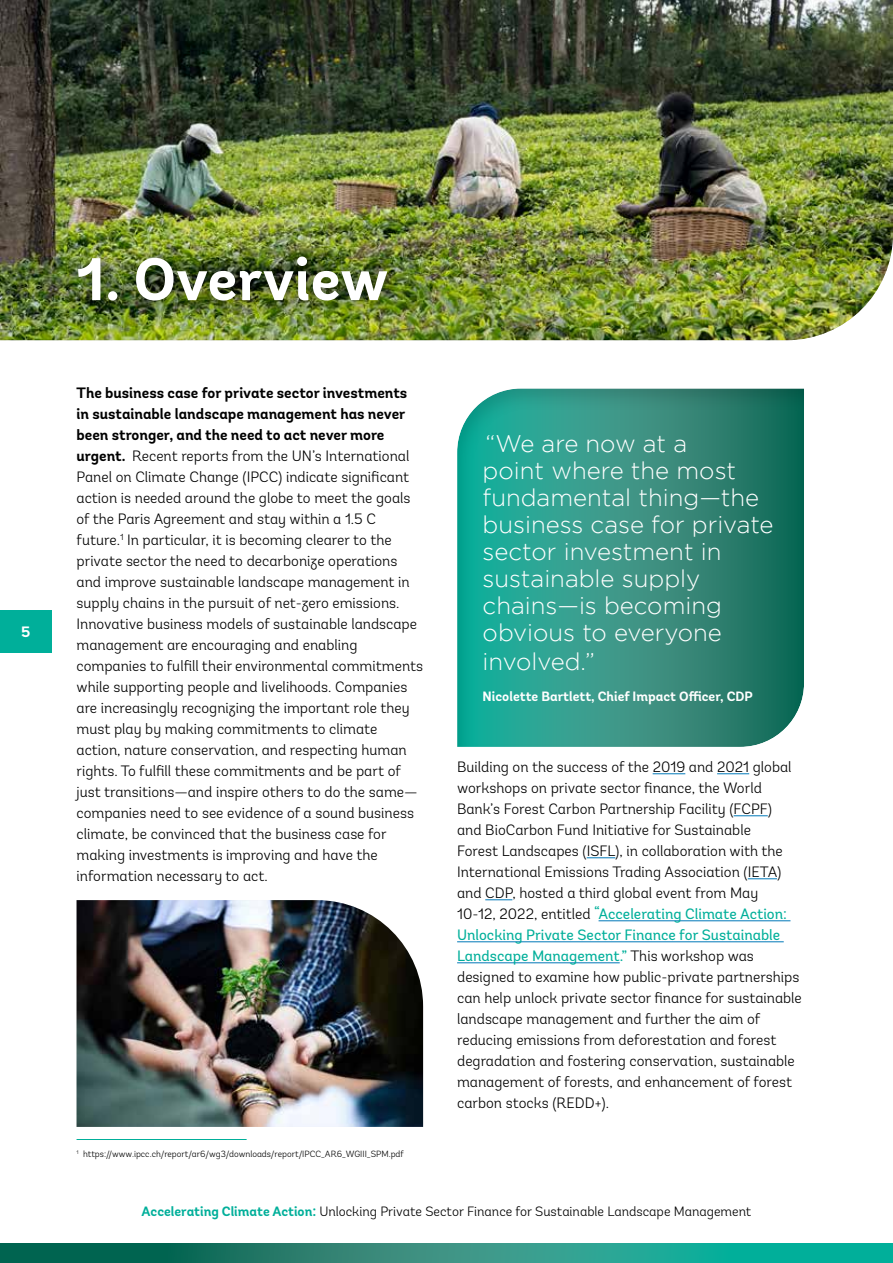
<style>
.page{position:relative;width:893px;height:1263px;background:#fff}
.page>*{position:absolute;margin:0;border:0;box-sizing:border-box;transform-origin:0 0}
.t1{font:700 60px "Andes";color:#fff}
.t2{font:300 24px/27.3px "Gotham";color:#fff}
.t3{font:300 15px/21px "Andes";color:#000}
.t4{font:700 15px "Andes";color:#fff}
.t5{font:300 13.5px "Andes";color:#000}
.t6{font:700 13.5px "Andes";color:#fff}
.t7{font:300 9px "Andes";color:#000}
.s1{font-weight:700}
.s2{font-weight:400;color:#00af9a}
.s3{font-weight:700;color:#00af9a}
</style>
<div class="page">
<svg style="left:0;top:1243px;width:893px;height:20px;background:#1a8d7b"></svg>
<div style="left:0;top:610px;width:51px;height:43px;background:#00af9a"></div>
<hr style="left:77px;top:1139px;width:170px;height:1px;background:#00af9a">
<hr style="left:653px;top:773px;width:32px;height:1px;background:#0078b8">
<hr style="left:717px;top:773px;width:32px;height:1px;background:#0078b8">
<hr style="left:734px;top:815px;width:34px;height:1px;background:#0078b8">
<svg style="left:587px;top:857px;width:28px;height:1px"></svg>
<svg style="left:748px;top:878px;width:29px;height:1px"></svg>
<svg style="left:485px;top:899px;width:27px;height:1px"></svg>
<hr style="left:599px;top:920px;width:191px;height:1px;background:#0078b8">
<hr style="left:457px;top:941px;width:327px;height:1px;background:#0078b8">
<hr style="left:457px;top:962px;width:163px;height:1px;background:#0078b8">
<div style="left:457px;top:386px;width:349px;height:361px;background:#000;opacity:.15"></div>
<img style="left:77px;top:900px;width:346px;height:227px">
<img style="left:0;top:0;width:893px;height:340px">
<div style="left:68px;top:246px;width:335px;height:71px;background:#000;opacity:.45"></div>
<p class="t4" style="left:21px;top:623px;width:11px">5</p>
<h1 class="t1" style="left:77px;top:242px;width:314px">1. Overview</h1>
<p class="t3" style="left:77px;top:383px;width:348px"><span class="s1">The business case for private sector investments in sustainable landscape management has never been stronger, and the need to act never more urgent.</span> Recent reports from the UN’s International Panel on Climate Change (IPCC) indicate significant action is needed around the globe to meet the goals of the Paris Agreement and stay within a 1.5 C future.<sup>1</sup> In particular, it is becoming clearer to the private sector the need to decarbonize operations and improve sustainable landscape management in supply chains in the pursuit of net-zero emissions.<br>Innovative business models of sustainable landscape management are encouraging and enabling companies to fulfill their environmental commitments while supporting people and livelihoods. Companies are increasingly recognizing the important role they must play by making commitments to climate action, nature conservation, and respecting human rights. To fulfill these commitments and be part of just transitions—and inspire others to do the same— companies need to see evidence of a sound business climate, be convinced that the business case for making investments is improving and have the information necessary to act.</p>
<p class="t7" style="left:77px;top:1148px;width:329px"><sup>1</sup> https://www.ipcc.ch/report/ar6/wg3/downloads/report/IPCC_AR6_WGIII_SPM.pdf</p>
<h2 class="t2" style="left:483px;top:429px;width:292px">“We are now at a<br>point where the most fundamental thing—the business case for private sector investment in sustainable supply chains—is becoming obvious to everyone involved.”</h2>
<p class="t6" style="left:483px;top:688px;width:272px">Nicolette Bartlett, Chief Impact Officer, CDP</p>
<p class="t3" style="left:457px;top:757px;width:346px">Building on the success of the 2019 and 2021 global workshops on private sector finance, the World Bank’s Forest Carbon Partnership Facility (FCPF)<br>and BioCarbon Fund Initiative for Sustainable<br>Forest Landscapes (ISFL), in collaboration with the International Emissions Trading Association (IETA) and CDP, hosted a third global event from May<br>10-12, 2022, entitled <span class="s2">“Accelerating Climate Action:<br>Unlocking Private Sector Finance for Sustainable Landscape Management.”</span> This workshop was designed to examine how public-private partnerships can help unlock private sector finance for sustainable landscape management and further the aim of reducing emissions from deforestation and forest degradation and fostering conservation, sustainable management of forests, and enhancement of forest carbon stocks (REDD+).</p>
<p class="t5" style="left:142px;top:1203px;width:611px"><span class="s3">Accelerating Climate Action:</span> Unlocking Private Sector Finance for Sustainable Landscape Management</p>
</div>
